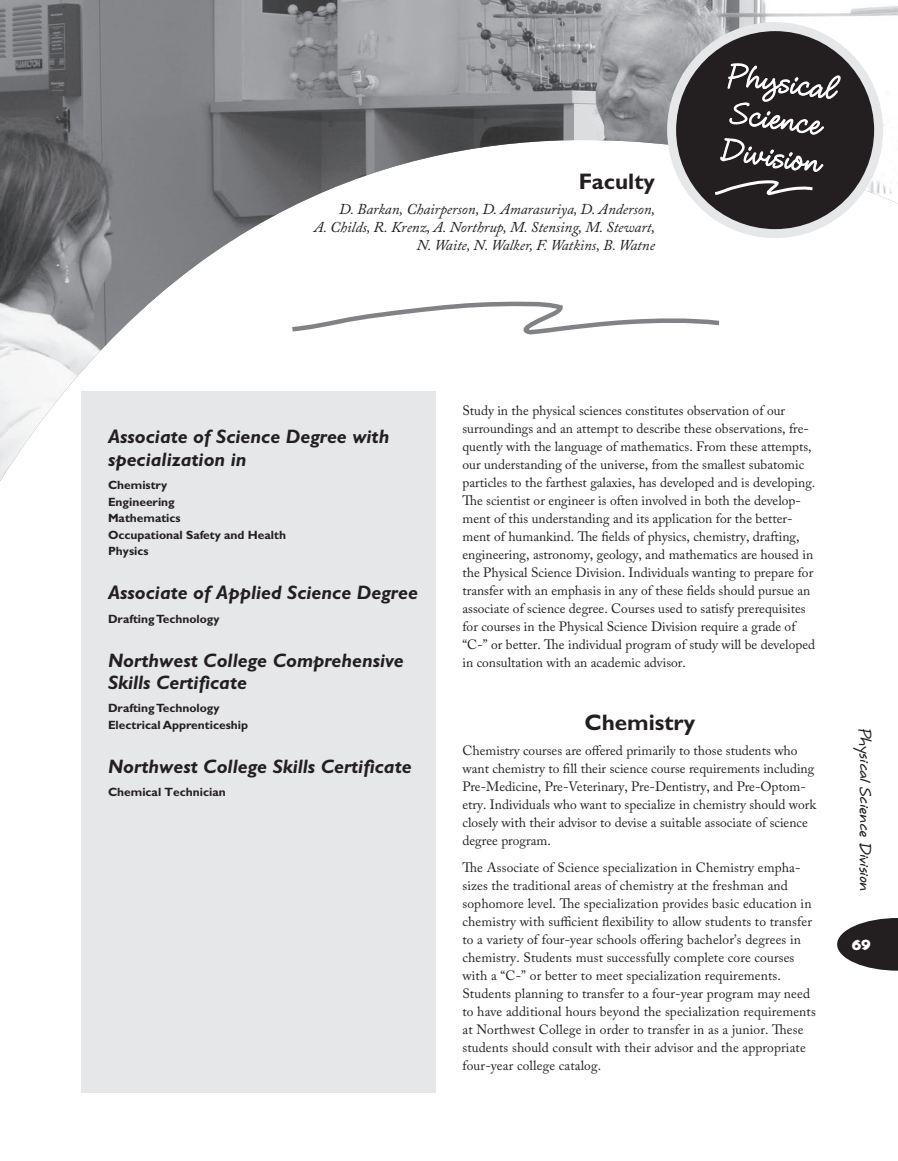
<style>
.page{position:relative;width:898px;height:1161px;background:#fff}
.page>*{position:absolute;margin:0;border:0;box-sizing:border-box;transform-origin:0 0}
.t1{font:700 22.5px "Gill Sans";color:#231f20}
.t2{font:italic 700 19.5px/22.5px "Gill Sans";color:#231f20}
.t3{font:18px "Marita Medium HMK";letter-spacing:-.005em;color:#231f20}
.t4{font:italic 15px/18px "Adobe Caslon Pro";color:#231f20;text-align:right}
.t5{font:800 15px "Gill Sans";color:#fff}
.t6{font:13.5px/18px "Adobe Caslon Pro";color:#231f20}
.t7{font:700 12px/16.5px "Gill Sans";color:#231f20}
</style>
<div class="page">
<img style="left:0;top:0;width:898px;height:481px">
<div style="left:671px;top:27px;width:207px;height:207px;background:#231f20;border-radius:50%"></div>
<div style="left:667px;top:22px;width:216px;height:216px;border:9px solid #e6e7e9;border-radius:50%"></div>
<div style="left:81px;top:392px;width:354px;height:702px;background:#e6e7e9"></div>
<svg style="left:287px;top:299px;width:437px;height:38px"></svg>
<svg style="left:715px;top:63px;width:126px;height:133px"></svg>
<svg style="left:837px;top:918px;width:61px;height:53px"></svg>
<h1 class="t1" style="left:579px;top:168px;width:78px">Faculty</h1>
<p class="t4" style="left:314px;top:200px;width:343px">D. Barkan, Chairperson, D. Amarasuriya, D. Anderson,<br>A. Childs, R. Krenz, A. Northrup, M. Stensing, M. Stewart,<br>N. Waite, N. Walker, F. Watkins, B. Watne</p>
<h2 class="t2" style="left:108px;top:426px;width:283px">Associate of Science Degree with specialization in</h2>
<p class="t7" style="left:108px;top:477px;width:179px">Chemistry<br>Engineering<br>Mathematics<br>Occupational Safety and Health<br>Physics</p>
<h2 class="t2" style="left:108px;top:581px;width:311px">Associate of Applied Science Degree</h2>
<p class="t7" style="left:108px;top:610px;width:113px">Drafting Technology</p>
<h2 class="t2" style="left:108px;top:649px;width:297px">Northwest College Comprehensive<br>Skills Certificate</h2>
<p class="t7" style="left:108px;top:700px;width:141px">Drafting Technology<br>Electrical Apprenticeship</p>
<h2 class="t2" style="left:108px;top:755px;width:305px">Northwest College Skills Certificate</h2>
<p class="t7" style="left:108px;top:784px;width:119px">Chemical Technician</p>
<p class="t6" style="left:462px;top:401px;width:354px">Study in the physical sciences constitutes observation of our surroundings and an attempt to describe these observations, fre&shy;quently with the language of mathematics. From these attempts, our understanding of the universe, from the smallest subatomic particles to the farthest galaxies, has developed and is developing.<br>The scientist or engineer is often involved in both the develop&shy;ment of this understanding and its application for the better&shy;ment of humankind. The fields of physics, chemistry, drafting, engineering, astronomy, geology, and mathematics are housed in the Physical Science Division. Individuals wanting to prepare for transfer with an emphasis in any of these fields should pursue an associate of science degree. Courses used to satisfy prerequisites for courses in the Physical Science Division require a grade of “C-” or better. The individual program of study will be developed in consultation with an academic advisor.</p>
<h1 class="t1" style="left:584px;top:709px;width:112px">Chemistry</h1>
<p class="t6" style="left:462px;top:741px;width:355px">Chemistry courses are offered primarily to those students who want chemistry to fill their science course requirements including Pre-Medicine, Pre-Veterinary, Pre-Dentistry, and Pre-Optom&shy;etry. Individuals who want to specialize in chemistry should work closely with their advisor to devise a suitable associate of science degree program.</p>
<p class="t6" style="left:462px;top:858px;width:355px">The Associate of Science specialization in Chemistry empha&shy;sizes the traditional areas of chemistry at the freshman and sophomore level. The specialization provides basic education in chemistry with sufficient flexibility to allow students to transfer to a variety of four-year schools offering bachelor’s degrees in chemistry. Students must successfully complete core courses with a “C-” or better to meet specialization requirements.<br>Students planning to transfer to a four-year program may need to have additional hours beyond the specialization requirements at Northwest College in order to transfer in as a junior. These students should consult with their advisor and the appropriate four-year college catalog.</p>
<h3 class="t3" style="left:875px;top:728px;width:165px;rotate:90deg">Physical Science Division</h3>
<p class="t5" style="left:851px;top:936px;width:11px">69</p>
</div>
